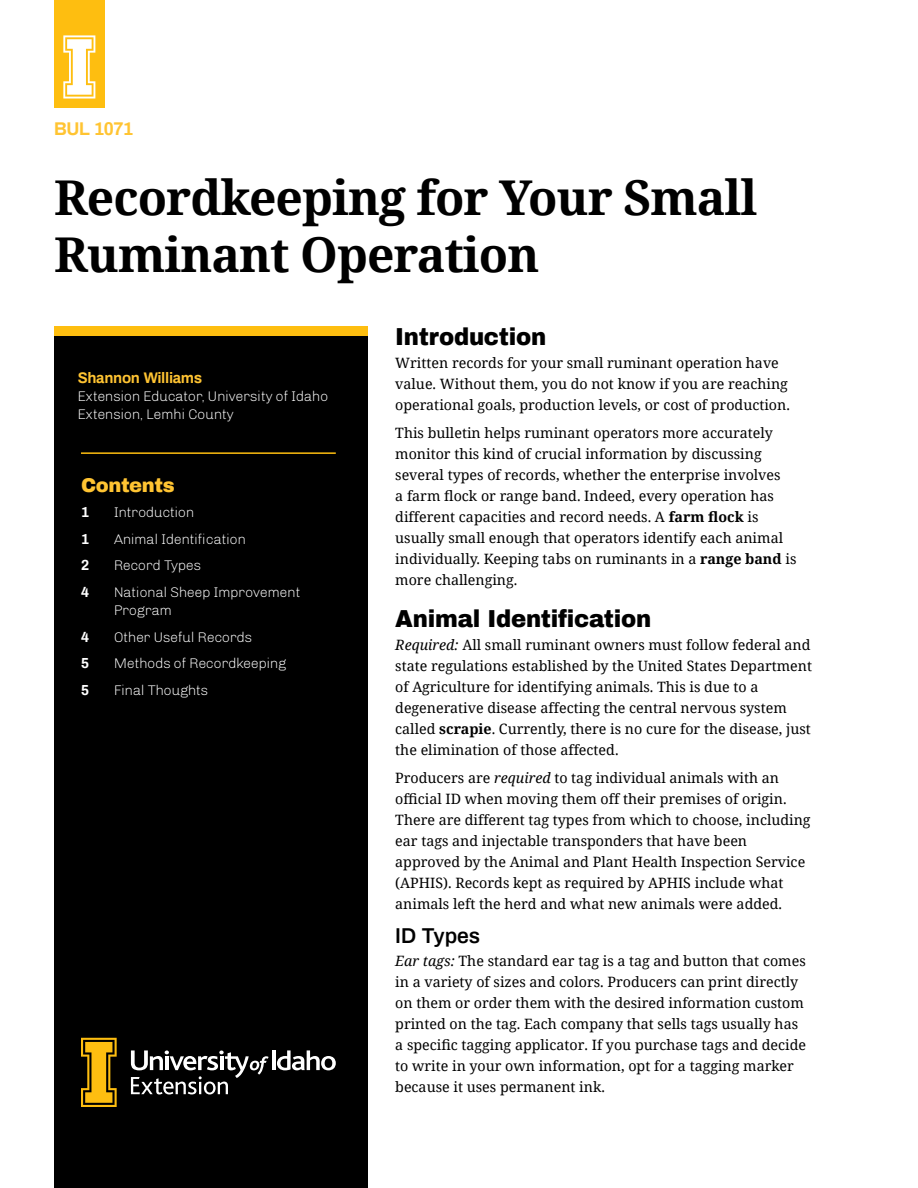
<style>
.page{position:relative;width:918px;height:1188px;background:#fff}
.page>*{position:absolute;margin:0;border:0;box-sizing:border-box;transform-origin:0 0}
.t1{font:700 48px/57.6px "Noto Serif";letter-spacing:-.02em;color:#000}
.t2{font:900 24px "Archivo";letter-spacing:-.01em;color:#000;scale:.95 1}
.t3{font:600 21px "Archivo";color:#000}
.t4{font:900 19.5px "Archivo";letter-spacing:-.02em;color:#ffc432}
.t5{font:700 18px "Archivo";letter-spacing:-.02em;color:#ffc432}
.t6{font:700 15px "Archivo";letter-spacing:-.02em;color:#ffc432}
.t7{font:14.25px/21px "Noto Serif";color:#000}
.t8{font:300 14.25px/18px "Chivo";letter-spacing:-.02em;color:#fff}
.t9{font:700 14.25px "Archivo";color:#fff}
.s1{font-weight:700}
.s2{font-style:italic}
</style>
<div class="page">
<div style="left:54px;top:326px;width:313px;height:11px;background:#febe10"></div>
<div style="left:54px;top:337px;width:313px;height:851px;background:#000"></div>
<hr style="left:81px;top:452px;width:255px;height:2px;background:#febe10">
<svg style="left:81px;top:1038px;width:36px;height:69px"></svg>
<hr style="left:272px;top:1050px;width:3px;height:20px;background:#fff">
<svg style="left:277px;top:1050px;width:59px;height:20px"></svg>
<svg style="left:131px;top:1050px;width:138px;height:44px"></svg>
<div style="left:54px;top:0;width:51px;height:108px;background:#febe10"></div>
<svg style="left:63px;top:35px;width:32px;height:64px"></svg>
<p class="t5" style="left:54px;top:116px;width:81px">BUL 1071</p>
<h1 class="t1" style="left:54px;top:167px;width:705px">Recordkeeping for Your Small<br>Ruminant Operation</h1>
<p class="t6" style="left:78px;top:367px;width:126px">Shannon Williams</p>
<p class="t8" style="left:78px;top:387px;width:252px">Extension Educator, University of Idaho<br>Extension, Lemhi County</p>
<h3 class="t4" style="left:81px;top:474px;width:95px">Contents</h3>
<p class="t9" style="left:81px;top:502px;width:9px">1</p>
<p class="t8" style="left:114px;top:503px;width:82px">Introduction</p>
<p class="t9" style="left:81px;top:529px;width:9px">1</p>
<p class="t8" style="left:114px;top:530px;width:134px">Animal Identification</p>
<p class="t9" style="left:81px;top:556px;width:9px">2</p>
<p class="t8" style="left:114px;top:557px;width:89px">Record Types</p>
<p class="t9" style="left:81px;top:582px;width:9px">4</p>
<p class="t8" style="left:114px;top:583px;width:188px">National Sheep Improvement<br>Program</p>
<p class="t9" style="left:81px;top:627px;width:9px">4</p>
<p class="t8" style="left:114px;top:628px;width:140px">Other Useful Records</p>
<p class="t9" style="left:81px;top:654px;width:9px">5</p>
<p class="t8" style="left:114px;top:654px;width:174px">Methods of Recordkeeping</p>
<p class="t9" style="left:81px;top:680px;width:9px">5</p>
<p class="t8" style="left:114px;top:681px;width:96px">Final Thoughts</p>
<h2 class="t2" style="left:395px;top:322px;width:161px">Introduction</h2>
<p class="t7" style="left:395px;top:352px;width:396px">Written records for your small ruminant operation have value. Without them, you do not know if you are reaching operational goals, production levels, or cost of production.</p>
<p class="t7" style="left:395px;top:422px;width:403px">This bulletin helps ruminant operators more accurately monitor this kind of crucial information by discussing several types of records, whether the enterprise involves<br>a farm flock or range band. Indeed, every operation has different capacities and record needs. A <span class="s1">farm flock</span> is usually small enough that operators identify each animal individually. Keeping tabs on ruminants in a <span class="s1">range band</span> is more challenging.</p>
<h2 class="t2" style="left:395px;top:604px;width:271px">Animal Identification</h2>
<p class="t7" style="left:395px;top:634px;width:418px"><span class="s2">Required:</span> All small ruminant owners must follow federal and state regulations established by the United States Department of Agriculture for identifying animals. This is due to a degenerative disease affecting the central nervous system called <span class="s1">scrapie</span>. Currently, there is no cure for the disease, just the elimination of those affected.</p>
<p class="t7" style="left:395px;top:767px;width:417px">Producers are <span class="s2">required</span> to tag individual animals with an official ID when moving them off their premises of origin.<br>There are different tag types from which to choose, including ear tags and injectable transponders that have been approved by the Animal and Plant Health Inspection Service (APHIS). Records kept as required by APHIS include what animals left the herd and what new animals were added.</p>
<h3 class="t3" style="left:395px;top:922px;width:86px">ID Types</h3>
<p class="t7" style="left:395px;top:950px;width:412px"><span class="s2">Ear tags:</span> The standard ear tag is a tag and button that comes in a variety of sizes and colors. Producers can print directly on them or order them with the desired information custom printed on the tag. Each company that sells tags usually has a specific tagging applicator. If you purchase tags and decide to write in your own information, opt for a tagging marker because it uses permanent ink.</p>
</div>
